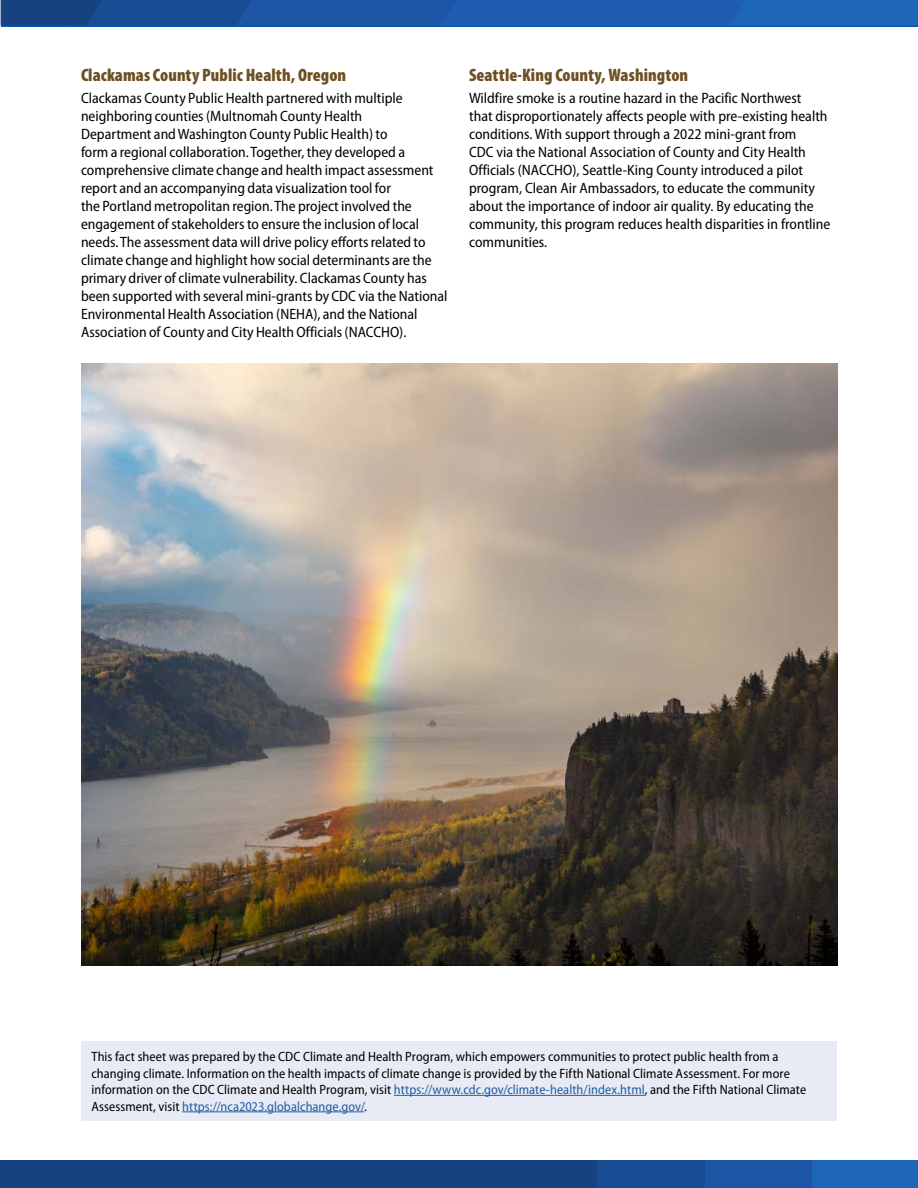
<style>
.page{position:relative;width:918px;height:1188px;background:#fff}
.page>*{position:absolute;margin:0;border:0;box-sizing:border-box;transform-origin:0 0}
.H5_alt_Black_Font{font:900 condensed 18px "Myriad Pro";letter-spacing:.005em;color:#6d5022}
.t1{font:semi-condensed 15px/18px "Myriad Pro";color:#000}
.P_pullout{font:semi-condensed 13.5px/16.5px "Myriad Pro";letter-spacing:.005em;color:#000}
.s1{color:#215e9e}
</style>
<div class="page">
<div style="left:0;top:1161px;width:598px;height:27px;background:#164380"></div>
<div style="left:812px;top:1161px;width:106px;height:27px;background:#1d66b8"></div>
<div style="left:705px;top:1161px;width:107px;height:27px;background:#1c56a4"></div>
<div style="left:598px;top:1161px;width:107px;height:27px;background:#194d93"></div>
<hr style="left:1px;top:25px;width:917px;height:2px;background:#0057b7">
<svg style="left:1px;top:0;width:917px;height:26px;background:#1b57a6"></svg>
<div style="left:81px;top:1041px;width:756px;height:79px;background:#e8ebf6"></div>
<hr style="left:394px;top:1095px;width:251px;height:1px;background:#215e9e">
<hr style="left:182px;top:1112px;width:182px;height:1px;background:#215e9e">
<img style="left:81px;top:364px;width:756px;height:602px">
<h5 class="H5_alt_Black_Font" style="left:81px;top:65px;width:267px">Clackamas County Public Health, Oregon</h5>
<p class="t1" style="left:81px;top:89px;width:368px">Clackamas County Public Health partnered with multiple neighboring counties (Multnomah County Health<br>Department and Washington County Public Health) to<br>form a regional collaboration. Together, they developed a comprehensive climate change and health impact assessment report and an accompanying data visualization tool for<br>the Portland metropolitan region. The project involved the engagement of stakeholders to ensure the inclusion of local needs. The assessment data will drive policy efforts related to climate change and highlight how social determinants are the primary driver of climate vulnerability. Clackamas County has been supported with several mini-grants by CDC via the National Environmental Health Association (NEHA), and the National Association of County and City Health Officials (NACCHO).</p>
<h5 class="H5_alt_Black_Font" style="left:469px;top:65px;width:221px">Seattle-King County, Washington</h5>
<p class="t1" style="left:469px;top:89px;width:363px">Wildfire smoke is a routine hazard in the Pacific Northwest<br>that disproportionately affects people with pre-existing health conditions. With support through a 2022 mini-grant from<br>CDC via the National Association of County and City Health Officials (NACCHO), Seattle-King County introduced a pilot program, Clean Air Ambassadors, to educate the community about the importance of indoor air quality. By educating the community, this program reduces health disparities in frontline communities.</p>
<p class="P_pullout" style="left:91px;top:1049px;width:716px">This fact sheet was prepared by the CDC Climate and Health Program, which empowers communities to protect public health from a changing climate. Information on the health impacts of climate change is provided by the Fifth National Climate Assessment. For more information on the CDC Climate and Health Program, visit <span class="s1">https://www.cdc.gov/climate-health/index.html</span>, and the Fifth National Climate Assessment, visit <span class="s1">https://nca2023.globalchange.gov/</span>.</p>
</div>
